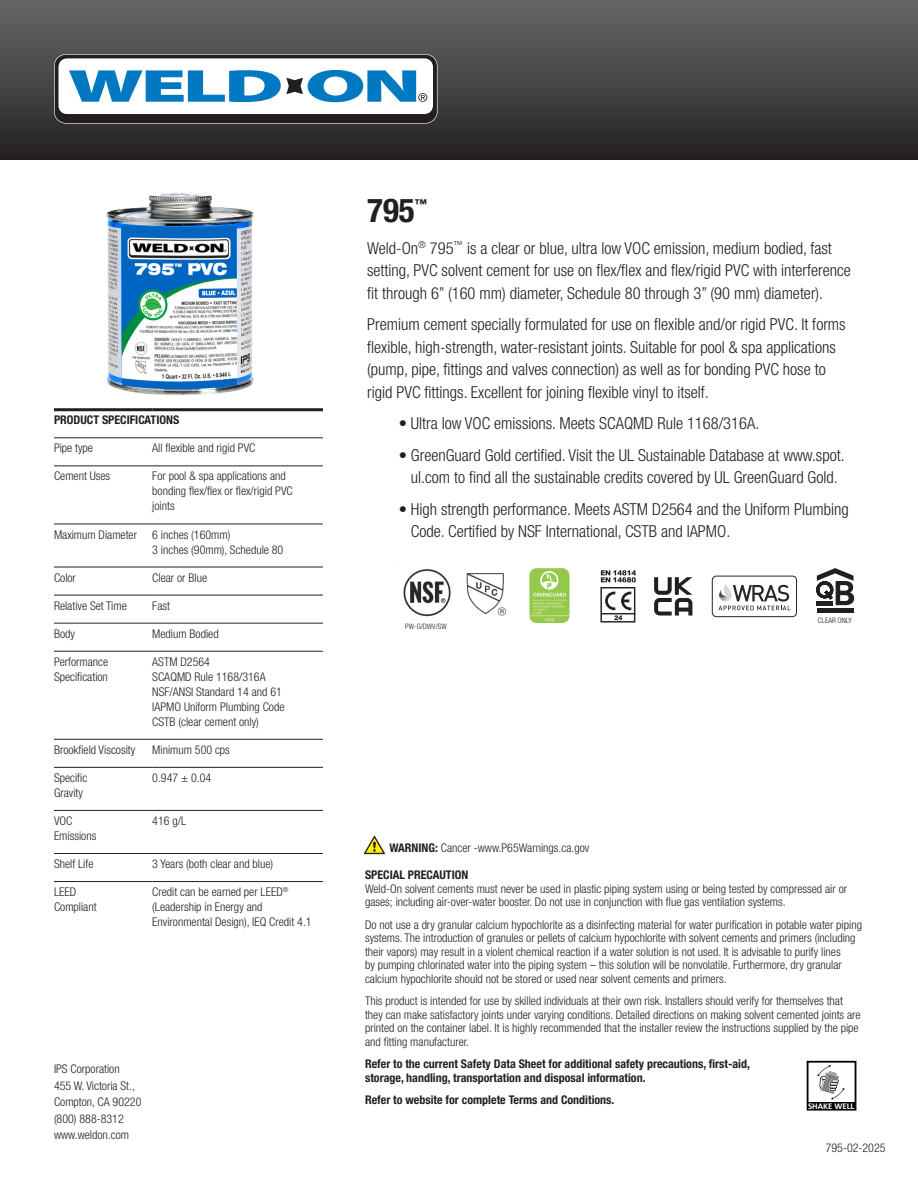
<style>
.page{position:relative;width:918px;height:1188px;background:#fff}
.page>*{position:absolute;margin:0;border:0;box-sizing:border-box;transform-origin:0 0}
.t1{font:700 condensed 33px "Helvetica Neue LT Pro";color:#231f20}
.t2{font:300 condensed 16.5px/22.5px "Helvetica Neue LT Pro";color:#231f20}
.t3{font:700 condensed 12.3px "Helvetica Neue LT Pro";color:#231f20}
.t4{font:300 condensed 12px/13.5px "Helvetica Neue LT Pro";color:#231f20}
.t5{font:700 condensed 12px/13.5px "Helvetica Neue LT Pro";color:#231f20}
.t6{font:700 8.85px "Calibri";color:#fff}
.t7{font:300 condensed 7.5px "Helvetica Neue LT Pro";color:#231f20}
.s1{font-weight:700}
</style>
<div class="page">
<div style="left:0;top:0;width:918px;height:159px;background:linear-gradient(to bottom,#66686a,#252323)"></div>
<svg style="left:54px;top:54px;width:384px;height:70px"></svg>
<hr style="left:54px;top:408px;width:98px;height:3px;background:#231f20">
<hr style="left:152px;top:408px;width:171px;height:3px;background:#231f20">
<hr style="left:54px;top:437px;width:98px;height:1px;background:#231f20">
<hr style="left:152px;top:437px;width:171px;height:1px;background:#231f20">
<hr style="left:54px;top:466px;width:98px;height:1px;background:#231f20">
<hr style="left:152px;top:466px;width:171px;height:1px;background:#231f20">
<hr style="left:54px;top:524px;width:98px;height:1px;background:#231f20">
<hr style="left:152px;top:524px;width:171px;height:1px;background:#231f20">
<hr style="left:54px;top:567px;width:98px;height:1px;background:#231f20">
<hr style="left:152px;top:567px;width:171px;height:1px;background:#231f20">
<hr style="left:54px;top:595px;width:98px;height:1px;background:#231f20">
<hr style="left:152px;top:595px;width:171px;height:1px;background:#231f20">
<hr style="left:54px;top:623px;width:98px;height:1px;background:#231f20">
<hr style="left:152px;top:623px;width:171px;height:1px;background:#231f20">
<hr style="left:54px;top:651px;width:98px;height:1px;background:#231f20">
<hr style="left:152px;top:651px;width:171px;height:1px;background:#231f20">
<hr style="left:54px;top:739px;width:98px;height:1px;background:#231f20">
<hr style="left:152px;top:739px;width:171px;height:1px;background:#231f20">
<hr style="left:54px;top:767px;width:98px;height:1px;background:#231f20">
<hr style="left:152px;top:767px;width:171px;height:1px;background:#231f20">
<hr style="left:54px;top:810px;width:98px;height:1px;background:#231f20">
<hr style="left:152px;top:810px;width:171px;height:1px;background:#231f20">
<hr style="left:54px;top:853px;width:98px;height:1px;background:#231f20">
<hr style="left:152px;top:853px;width:171px;height:1px;background:#231f20">
<hr style="left:54px;top:881px;width:98px;height:1px;background:#231f20">
<hr style="left:152px;top:881px;width:171px;height:1px;background:#231f20">
<img style="left:403px;top:569px;width:48px;height:48px">
<img style="left:529px;top:568px;width:41px;height:56px">
<img style="left:466px;top:573px;width:41px;height:43px">
<svg style="left:364px;top:836px;width:21px;height:18px"></svg>
<div style="left:807px;top:1061px;width:49px;height:50px;border:2px solid #000"></div>
<svg style="left:818px;top:1065px;width:26px;height:34px"></svg>
<div style="left:808px;top:1102px;width:47px;height:8px;background:#000"></div>
<img style="left:106px;top:193px;width:148px;height:202px">
<svg style="left:600px;top:570px;width:36px;height:53px"></svg>
<svg style="left:654px;top:577px;width:38px;height:39px"></svg>
<div style="left:712px;top:576px;width:85px;height:41px;border:1px solid #252725;border-radius:4px"></div>
<svg style="left:718px;top:584px;width:73px;height:26px"></svg>
<hr style="left:817px;top:609px;width:37px;height:4px;background:#231f20">
<svg style="left:816px;top:568px;width:38px;height:37px"></svg>
<p class="t5" style="left:54px;top:413px;width:127px">PRODUCT SPECIFICATIONS</p>
<p class="t4" style="left:54px;top:441px;width:41px">Pipe type</p>
<p class="t4" style="left:152px;top:441px;width:105px">All flexible and rigid PVC</p>
<p class="t4" style="left:54px;top:469px;width:58px">Cement Uses</p>
<p class="t4" style="left:152px;top:469px;width:142px;line-height:15px">For pool &amp; spa applications and bonding flex/flex or flex/rigid PVC joints</p>
<p class="t4" style="left:54px;top:527px;width:85px">Maximum Diameter</p>
<p class="t4" style="left:152px;top:527px;width:80px">6 inches (160mm)</p>
<p class="t4" style="left:152px;top:542px;width:133px">3 inches (90mm), Schedule 80</p>
<p class="t4" style="left:54px;top:570px;width:23px">Color</p>
<p class="t4" style="left:152px;top:570px;width:56px">Clear or Blue</p>
<p class="t4" style="left:54px;top:599px;width:74px">Relative Set Time</p>
<p class="t4" style="left:152px;top:599px;width:19px">Fast</p>
<p class="t4" style="left:54px;top:627px;width:22px">Body</p>
<p class="t4" style="left:152px;top:627px;width:68px">Medium Bodied</p>
<p class="t4" style="left:54px;top:654px;width:56px;line-height:15px">Performance<br>Specification</p>
<p class="t4" style="left:152px;top:655px;width:59px">ASTM D2564</p>
<p class="t4" style="left:152px;top:670px;width:115px">SCAQMD Rule 1168/316A</p>
<p class="t4" style="left:152px;top:685px;width:131px">NSF/ANSI Standard 14 and 61</p>
<p class="t4" style="left:152px;top:700px;width:134px">IAPMO Uniform Plumbing Code</p>
<p class="t4" style="left:152px;top:715px;width:108px">CSTB (clear cement only)</p>
<p class="t4" style="left:54px;top:743px;width:83px">Brookfield Viscosity</p>
<p class="t4" style="left:152px;top:743px;width:79px">Minimum 500 cps</p>
<p class="t4" style="left:54px;top:770px;width:35px;line-height:15px">Specific<br>Gravity</p>
<p class="t4" style="left:152px;top:771px;width:61px">0.947 ± 0.04</p>
<p class="t4" style="left:54px;top:813px;width:44px;line-height:15px">VOC<br>Emissions</p>
<p class="t4" style="left:152px;top:814px;width:35px">416 g/L</p>
<p class="t4" style="left:54px;top:857px;width:41px">Shelf Life</p>
<p class="t4" style="left:152px;top:857px;width:122px">3 Years (both clear and blue)</p>
<p class="t4" style="left:54px;top:884px;width:44px;line-height:15px">LEED<br>Compliant</p>
<p class="t4" style="left:152px;top:884px;width:161px;line-height:15px">Credit can be earned per LEED<sup>® </sup>(Leadership in Energy and<br>Environmental Design), IEQ Credit 4.1</p>
<p class="t4" style="left:54px;top:1061px;width:82px;line-height:16.5px">IPS Corporation<br>455 W. Victoria St.,</p>
<p class="t4" style="left:54px;top:1095px;width:89px">Compton, CA 90220</p>
<p class="t4" style="left:54px;top:1112px;width:71px">(800) 888-8312</p>
<p class="t4" style="left:54px;top:1128px;width:77px">www.weldon.com</p>
<p class="t1" style="left:367px;top:191px;width:49px">795</p>
<p class="t3" style="left:415px;top:196px;width:14px">™</p>
<p class="t2" style="left:367px;top:237px;width:485px">Weld-On<sup>®</sup> 795<sup>™</sup> is a clear or blue, ultra low VOC emission, medium bodied, fast setting, PVC solvent cement for use on flex/flex and flex/rigid PVC with interference fit through 6” (160 mm) diameter, Schedule 80 through 3” (90 mm) diameter).</p>
<p class="t2" style="left:367px;top:313px;width:480px">Premium cement specially formulated for use on flexible and/or rigid PVC. It forms flexible, high-strength, water-resistant joints. Suitable for pool &amp; spa applications (pump, pipe, fittings and valves connection) as well as for bonding PVC hose to rigid PVC fittings. Excellent for joining flexible vinyl to itself.</p>
<p class="t2" style="left:399px;top:412px;width:362px">• Ultra low VOC emissions. Meets SCAQMD Rule 1168/316A.</p>
<p class="t2" style="left:399px;top:444px;width:448px;text-align:center">• GreenGuard Gold certified. Visit the UL Sustainable Database at www.spot. ul.com to find all the sustainable credits covered by UL GreenGuard Gold.</p>
<p class="t2" style="left:411px;top:498px;width:439px;text-indent:-12px">• High strength performance. Meets ASTM D2564 and the Uniform Plumbing<br>Code. Certified by NSF International, CSTB and IAPMO.</p>
<p class="t7" style="left:405px;top:622px;width:43px">PW-G/DWV/SW</p>
<p class="t4" style="left:389px;top:841px;width:201px"><span class="s1">WARNING:</span> Cancer -www.P65Warnings.ca.gov</p>
<p class="t7" style="left:818px;top:616px;width:35px">CLEAR ONLY</p>
<p class="t4" style="left:365px;top:868px;width:484px"><span class="s1">SPECIAL PRECAUTION<br></span>Weld-On solvent cements must never be used in plastic piping system using or being tested by compressed air or gases; including air-over-water booster. Do not use in conjunction with flue gas ventilation systems.</p>
<p class="t4" style="left:365px;top:917px;width:498px">Do not use a dry granular calcium hypochlorite as a disinfecting material for water purification in potable water piping systems. The introduction of granules or pellets of calcium hypochlorite with solvent cements and primers (including their vapors) may result in a violent chemical reaction if a water solution is not used. It is advisable to purify lines<br>by pumping chlorinated water into the piping system – this solution will be nonvolatile. Furthermore, dry granular calcium hypochlorite should not be stored or used near solvent cements and primers.</p>
<p class="t4" style="left:365px;top:994px;width:497px">This product is intended for use by skilled individuals at their own risk. Installers should verify for themselves that they can make satisfactory joints under varying conditions. Detailed directions on making solvent cemented joints are printed on the container label. It is highly recommended that the installer review the instructions supplied by the pipe and fitting manufacturer.</p>
<p class="t5" style="left:365px;top:1057px;width:386px">Refer to the current Safety Data Sheet for additional safety precautions, first-aid, storage, handling, transportation and disposal information.</p>
<p class="t5" style="left:365px;top:1093px;width:251px">Refer to website for complete Terms and Conditions.</p>
<p class="t6" style="left:808px;top:1100px;width:48px">SHAKE WELL</p>
<p class="t4" style="left:826px;top:1141px;width:61px">795-02-2025</p>
</div>
